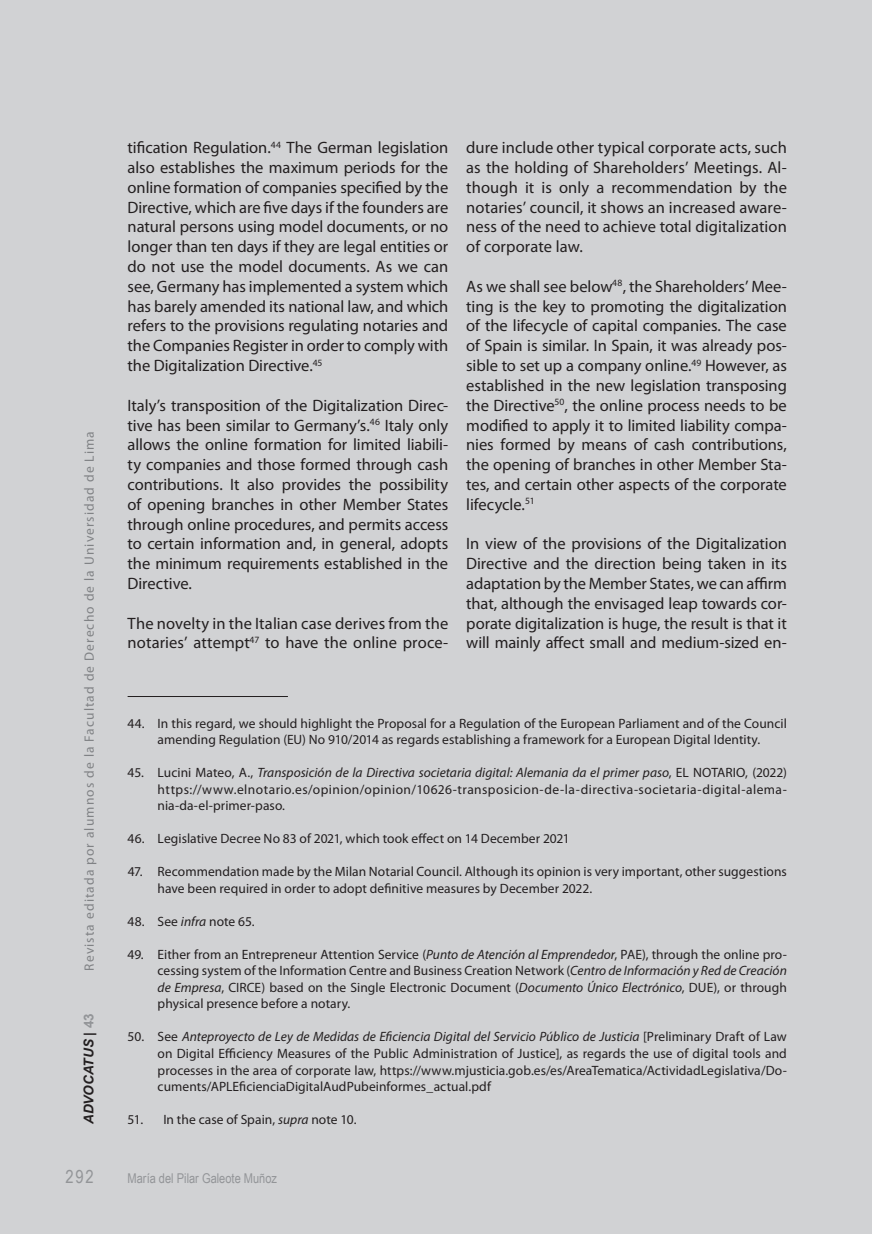
<style>
.page{position:relative;width:872px;height:1234px;background:#fff}
.page>*{position:absolute;margin:0;border:0;box-sizing:border-box;transform-origin:0 0}
.t1{font:18px "Arial Narrow";color:#939598}
.CuerpoTexto{font:16.5px/19.8px "Myriad Pro";color:#231f20;text-align:justify}
.Pie_de_página{font:13.5px/16.5px "Myriad Pro";letter-spacing:.005em;color:#231f20;text-align:justify}
.t2{font:13.5px "Myriad Pro";letter-spacing:.08em;color:#808285}
.t3{font:13.5px "Arial Narrow";color:#939598}
.t4{font:italic 700 13.5px "Arial";letter-spacing:-.01em;color:#231f20}
.s1{font-style:normal}
.s2{font-style:normal;color:#939598}
.s3{font-style:italic}
</style>
<div class="page">
<div style="left:0;top:0;width:872px;height:1233px;background:#d1d2d4"></div>
<hr style="left:128px;top:696px;width:160px;height:1px;background:#231f20">
<p class="t2" style="left:81px;top:970px;width:541px;rotate:-90deg">Revista editada por alumnos de la Facultad de Derecho de la Universidad de Lima</p>
<p class="t4" style="left:80px;top:1123px;width:112px;rotate:-90deg">ADVOCATUS <span class="s1">|</span> <span class="s2">43</span></p>
<p class="t1" style="left:65px;top:1163px;width:30px">292</p>
<p class="CuerpoTexto" style="left:128px;top:137px;width:322px">tification Regulation.<sup>44</sup> The German legislation also establishes the maximum periods for the online formation of companies specified by the Directive, which are five days if the founders are natural persons using model documents, or no longer than ten days if they are legal entities or do not use the model documents. As we can see, Germany has implemented a system which has barely amended its national law, and which refers to the provisions regulating notaries and the Companies Register in order to comply with the Digitalization Directive.<sup>45</sup></p>
<p class="CuerpoTexto" style="left:128px;top:395px;width:322px">Italy’s transposition of the Digitalization Direc&shy;tive has been similar to Germany’s.<sup>46</sup> Italy only allows the online formation for limited liabili&shy;ty companies and those formed through cash contributions. It also provides the possibility of opening branches in other Member States through online procedures, and permits access to certain information and, in general, adopts the minimum requirements established in the Directive.</p>
<p class="CuerpoTexto" style="left:128px;top:613px;width:322px">The novelty in the Italian case derives from the notaries’ attempt<sup>47</sup> to have the online proce-</p>
<p class="CuerpoTexto" style="left:466px;top:137px;width:322px">dure include other typical corporate acts, such as the holding of Shareholders’ Meetings. Al&shy;though it is only a recommendation by the notaries’ council, it shows an increased aware&shy;ness of the need to achieve total digitalization of corporate law.</p>
<p class="CuerpoTexto" style="left:466px;top:276px;width:322px">As we shall see below<sup>48</sup>, the Shareholders’ Mee&shy;ting is the key to promoting the digitalization of the lifecycle of capital companies. The case of Spain is similar. In Spain, it was already pos&shy;sible to set up a company online.<sup>49</sup> However, as established in the new legislation transposing the Directive<sup>50</sup>, the online process needs to be modified to apply it to limited liability compa&shy;nies formed by means of cash contributions, the opening of branches in other Member Sta&shy;tes, and certain other aspects of the corporate lifecycle.<sup>51</sup></p>
<p class="CuerpoTexto" style="left:466px;top:533px;width:322px">In view of the provisions of the Digitalization Directive and the direction being taken in its adaptation by the Member States, we can affirm that, although the envisaged leap towards cor&shy;porate digitalization is huge, the result is that it will mainly affect small and medium-sized en-</p>
<p class="Pie_de_página" style="left:128px;top:714px;width:661px;text-align:center">44. In this regard, we should highlight the Proposal for a Regulation of the European Parliament and of the Council amending Regulation (EU) No 910/2014 as regards establishing a framework for a European Digital Identity.</p>
<p class="Pie_de_página" style="left:158px;top:764px;width:631px;text-indent:-30px">45. Lucini Mateo, A., <span class="s3">Transposición de la Directiva societaria digital: Alemania da el primer paso</span>, EL NOTARIO, (2022) https://www.elnotario.es/opinion/opinion/10626-transposicion-de-la-directiva-societaria-digital-alema&shy;nia-da-el-primer-paso.</p>
<p class="Pie_de_página" style="left:128px;top:830px;width:444px">46. Legislative Decree No 83 of 2021, which took effect on 14 December 2021</p>
<p class="Pie_de_página" style="left:158px;top:863px;width:631px;text-indent:-30px">47. Recommendation made by the Milan Notarial Council. Although its opinion is very important, other suggestions have been required in order to adopt definitive measures by December 2022.</p>
<p class="Pie_de_página" style="left:128px;top:912px;width:129px">48. See <span class="s3">infra</span> note 65.</p>
<p class="Pie_de_página" style="left:158px;top:945px;width:631px;text-indent:-30px">49. Either from an Entrepreneur Attention Service (<span class="s3">Punto de Atención al Emprendedor</span>, PAE), through the online pro&shy;cessing system of the Information Centre and Business Creation Network (<span class="s3">Centro de Información y Red de Creación de Empresa</span>, CIRCE) based on the Single Electronic Document (<span class="s3">Documento Único Electrónico</span>, DUE), or through physical presence before a notary.</p>
<p class="Pie_de_página" style="left:158px;top:1028px;width:631px;text-indent:-30px">50. See <span class="s3">Anteproyecto de Ley de Medidas de Eficiencia Digital del Servicio Público de Justicia</span> [Preliminary Draft of Law on Digital Efficiency Measures of the Public Administration of Justice], as regards the use of digital tools and processes in the area of corporate law, https://www.mjusticia.gob.es/es/AreaTematica/ActividadLegislativa/Do&shy;cuments/APLEficienciaDigitalAudPubeinformes_actual.pdf</p>
<p class="Pie_de_página" style="left:128px;top:1110px;width:230px">51. In the case of Spain, <span class="s3">supra</span> note 10.</p>
<p class="t3" style="left:128px;top:1168px;width:151px">María del Pilar Galeote Muñoz</p>
</div>
